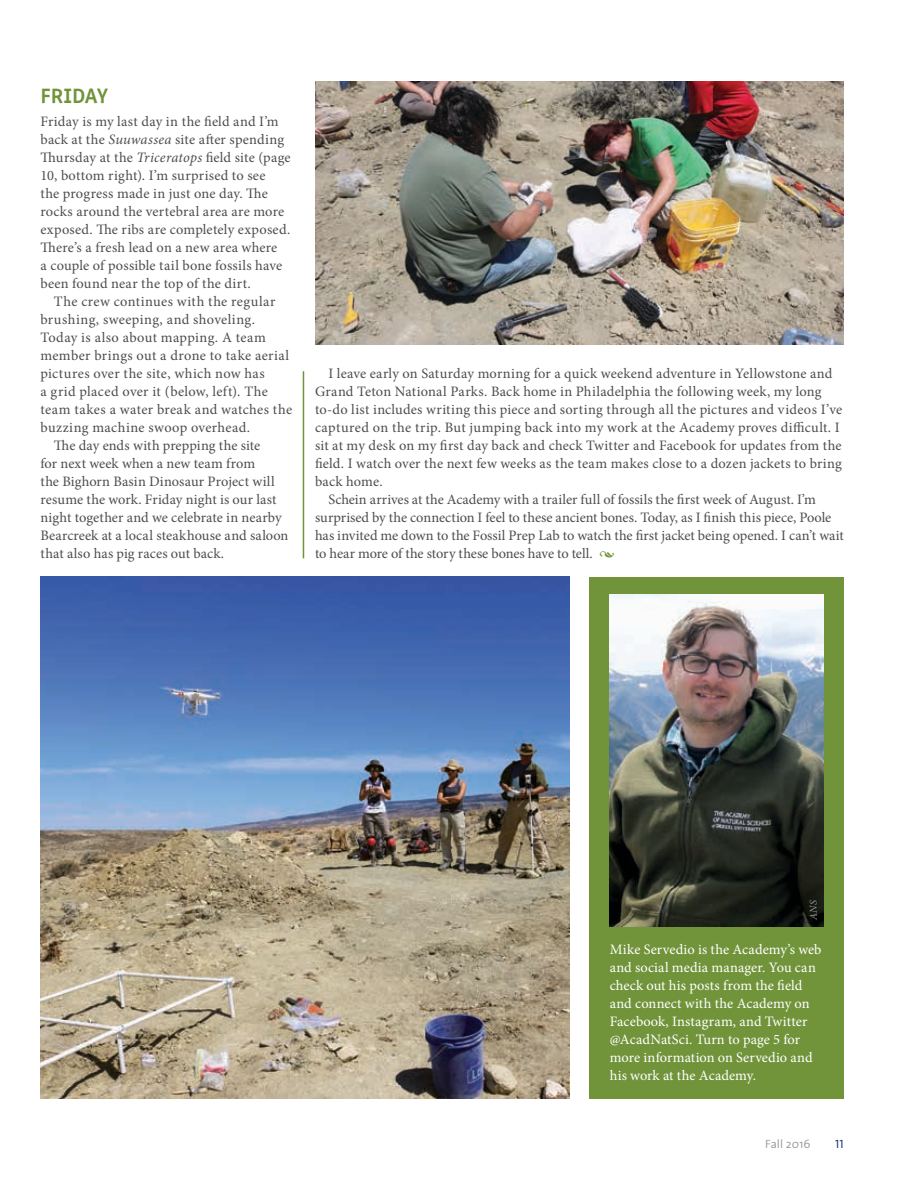
<style>
.page{position:relative;width:918px;height:1188px;background:#fff}
.page>*{position:absolute;margin:0;border:0;box-sizing:border-box;transform-origin:0 0}
.t1{font:700 21px "Respublika FY";letter-spacing:-.015em;color:#71943a}
.t2{font:14.4px/18px "Minion Pro";letter-spacing:.01em;color:#4d4d4f}
.t3{font:14.4px/18px "Minion Pro";letter-spacing:-.005em;color:#fff}
.t4{font:300 12px "The Sans";color:#949698}
.t5{font:12px "The Sans Semi Light Caps";color:#00245e}
.t6{font:italic 10.5px "Minion Pro";color:#949698}
.s1{font-style:italic}
.s2{font-style:italic;color:#71943a}
</style>
<div class="page">
<div style="left:590px;top:577px;width:254px;height:521px;background:#71943a"></div>
<img style="left:610px;top:594px;width:214px;height:333px">
<img style="left:315px;top:81px;width:529px;height:264px">
<img style="left:40px;top:577px;width:529px;height:521px">
<hr style="left:303px;top:371px;width:1px;height:187px;background:#71943a">
<h1 class="t1" style="left:40px;top:83px;width:69px">Friday</h1>
<p class="t2" style="left:40px;top:112px;width:252px">Friday is my last day in the field and I’m back at the <span class="s1">Suuwassea</span> site after spending Thursday at the <span class="s1">Triceratops</span> field site (page 10, bottom right). I’m surprised to see<br>the progress made in just one day. The rocks around the vertebral area are more exposed. The ribs are completely exposed.<br>There’s a fresh lead on a new area where<br>a couple of possible tail bone fossils have been found near the top of the dirt.</p>
<p class="t2" style="left:54px;top:292px;width:223px">The crew continues with the regular</p>
<p class="t2" style="left:40px;top:310px;width:216px">brushing, sweeping, and shoveling.</p>
<p class="t2" style="left:40px;top:328px;width:227px">Today is also about mapping. A team</p>
<p class="t2" style="left:40px;top:346px;width:250px">member brings out a drone to take aerial</p>
<p class="t2" style="left:40px;top:364px;width:226px">pictures over the site, which now has</p>
<p class="t2" style="left:40px;top:382px;width:229px">a grid placed over it (below, left). The</p>
<p class="t2" style="left:40px;top:400px;width:253px">team takes a water break and watches the</p>
<p class="t2" style="left:40px;top:418px;width:211px">buzzing machine swoop overhead.</p>
<p class="t2" style="left:54px;top:436px;width:208px">The day ends with prepping the site</p>
<p class="t2" style="left:40px;top:454px;width:216px">for next week when a new team from</p>
<p class="t2" style="left:40px;top:472px;width:236px">the Bighorn Basin Dinosaur Project will</p>
<p class="t2" style="left:40px;top:490px;width:238px">resume the work. Friday night is our last</p>
<p class="t2" style="left:40px;top:508px;width:243px">night together and we celebrate in nearby</p>
<p class="t2" style="left:40px;top:526px;width:250px">Bearcreek at a local steakhouse and saloon</p>
<p class="t2" style="left:40px;top:544px;width:185px">that also has pig races out back.</p>
<p class="t2" style="left:328px;top:364px;width:506px">I leave early on Saturday morning for a quick weekend adventure in Yellowstone and</p>
<p class="t2" style="left:315px;top:382px;width:508px">Grand Teton National Parks. Back home in Philadelphia the following week, my long</p>
<p class="t2" style="left:315px;top:400px;width:529px">to-do list includes writing this piece and sorting through all the pictures and videos I’ve</p>
<p class="t2" style="left:315px;top:418px;width:526px">captured on the trip. But jumping back into my work at the Academy proves difficult. I</p>
<p class="t2" style="left:315px;top:436px;width:528px">sit at my desk on my first day back and check Twitter and Facebook for updates from the</p>
<p class="t2" style="left:315px;top:454px;width:528px">field. I watch over the next few weeks as the team makes close to a dozen jackets to bring</p>
<p class="t2" style="left:315px;top:472px;width:69px">back home.</p>
<p class="t2" style="left:328px;top:490px;width:489px">Schein arrives at the Academy with a trailer full of fossils the first week of August. I’m</p>
<p class="t2" style="left:315px;top:508px;width:518px">surprised by the connection I feel to these ancient bones. Today, as I finish this piece, Poole</p>
<p class="t2" style="left:315px;top:526px;width:530px">has invited me down to the Fossil Prep Lab to watch the first jacket being opened. I can’t wait</p>
<p class="t2" style="left:315px;top:544px;width:301px">to hear more of the story these bones have to tell. <span class="s2">•</span></p>
<p class="t6" style="left:806px;top:920px;width:21px;rotate:-90deg">ANS</p>
<p class="t3" style="left:610px;top:940px;width:213px">Mike Servedio is the Academy’s web and social media manager. You can check out his posts from the field and connect with the Academy on<br>Facebook, Instagram, and Twitter @AcadNatSci. Turn to page 5 for more information on Servedio and his work at the Academy.</p>
<p class="t4" style="left:765px;top:1134px;width:47px">Fall 2016</p>
<p class="t5" style="left:835px;top:1134px;width:10px">11</p>
</div>
